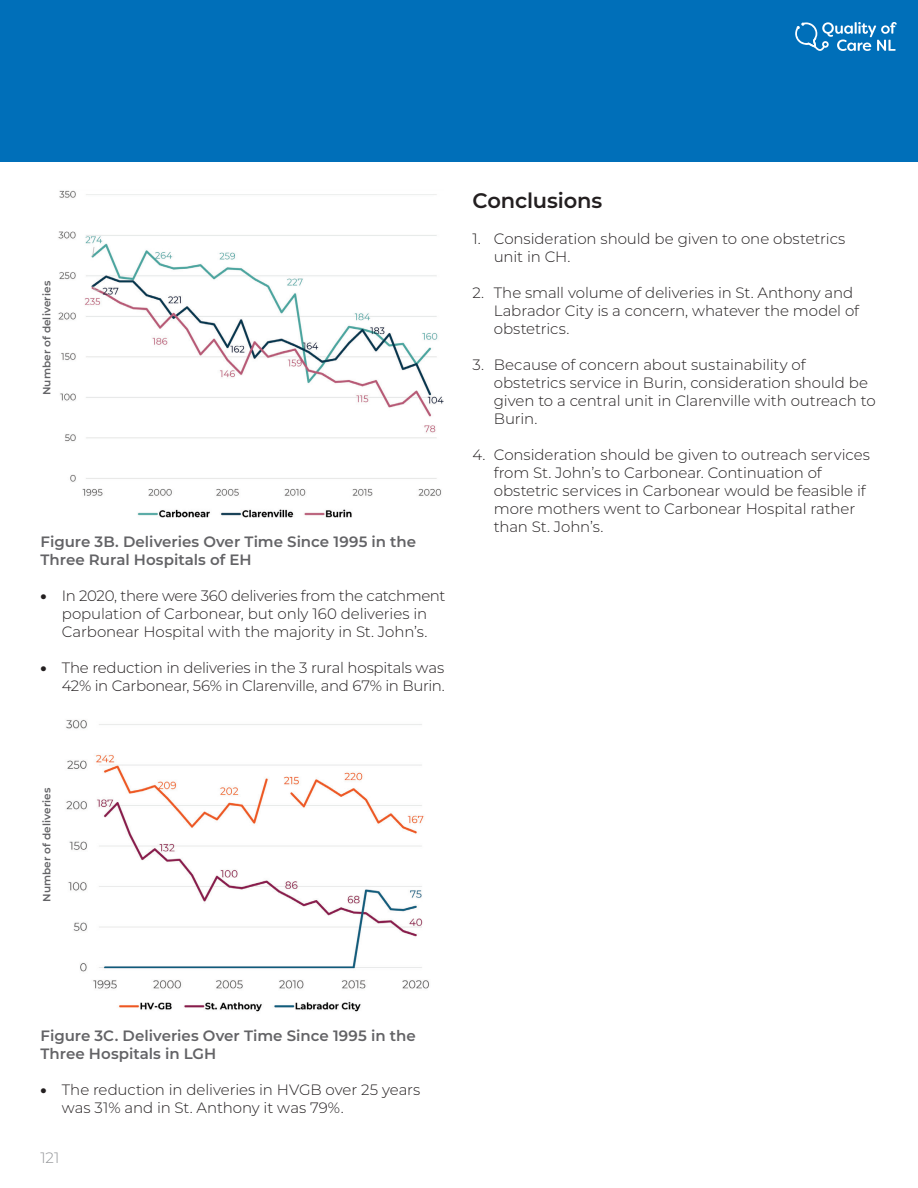
<style>
.page{position:relative;width:918px;height:1188px;background:#fff}
.page>*{position:absolute;margin:0;border:0;box-sizing:border-box;transform-origin:0 0}
.Body_Heading{font:600 21px "Montserrat";letter-spacing:-.01em;color:#231f20}
.t1{font:300 15px/18px "Montserrat";letter-spacing:-.01em;color:#231f20}
.Figure_Title{font:600 15px/18px "Montserrat";color:#636366}
.t2{font:300 15px "Montserrat";color:#939598}
.Figure_Title-2{font:600 10.5px "Montserrat";letter-spacing:.01em;color:#636366}
.s1{font-weight:900}
</style>
<div class="page">
<div style="left:0;top:0;width:918px;height:162px;background:#006fb9"></div>
<svg style="left:795px;top:22px;width:102px;height:29px"></svg>
<img style="left:58px;top:190px;width:385px;height:328px">
<img style="left:66px;top:719px;width:363px;height:293px">
<p class="Figure_Title-2" style="left:39px;top:395px;width:116px;rotate:-90deg">Number of deliveries</p>
<p class="Figure_Title" style="left:40px;top:532px;width:377px">Figure 3B. Deliveries Over Time Since 1995 in the<br>Three Rural Hospitals of EH</p>
<p class="t1" style="left:40px;top:586px;width:406px;text-align:center"><span class="s1">•</span> In 2020, there were 360 deliveries from the catchment population of Carbonear, but only 160 deliveries in<br>Carbonear Hospital with the majority in St. John’s.</p>
<p class="t1" style="left:40px;top:658px;width:406px;text-align:right"><span class="s1">•</span> The reduction in deliveries in the 3 rural hospitals was<br>42% in Carbonear, 56% in Clarenville, and 67% in Burin.</p>
<p class="Body_Heading" style="left:472px;top:186px;width:131px">Conclusions</p>
<p class="t1" style="left:494px;top:229px;width:353px;text-indent:-21px">1. Consideration should be given to one obstetrics unit in CH.</p>
<p class="t1" style="left:494px;top:283px;width:367px;text-indent:-21px">2. The small volume of deliveries in St. Anthony and<br>Labrador City is a concern, whatever the model of obstetrics.</p>
<p class="t1" style="left:494px;top:355px;width:383px;text-indent:-21px">3. Because of concern about sustainability of obstetrics service in Burin, consideration should be given to a central unit in Clarenville with outreach to Burin.</p>
<p class="t1" style="left:494px;top:445px;width:378px;text-indent:-21px">4. Consideration should be given to outreach services from St. John’s to Carbonear. Continuation of obstetric services in Carbonear would be feasible if more mothers went to Carbonear Hospital rather than St. John’s.</p>
<p class="Figure_Title-2" style="left:39px;top:902px;width:116px;rotate:-90deg">Number of deliveries</p>
<p class="Figure_Title" style="left:40px;top:1026px;width:377px">Figure 3C. Deliveries Over Time Since 1995 in the<br>Three Hospitals in LGH</p>
<p class="t1" style="left:62px;top:1080px;width:360px;text-indent:-21px"><span class="s1">•</span> The reduction in deliveries in HVGB over 25 years was 31% and in St. Anthony it was 79%.</p>
<p class="t2" style="left:40px;top:1148px;width:20px">121</p>
</div>
